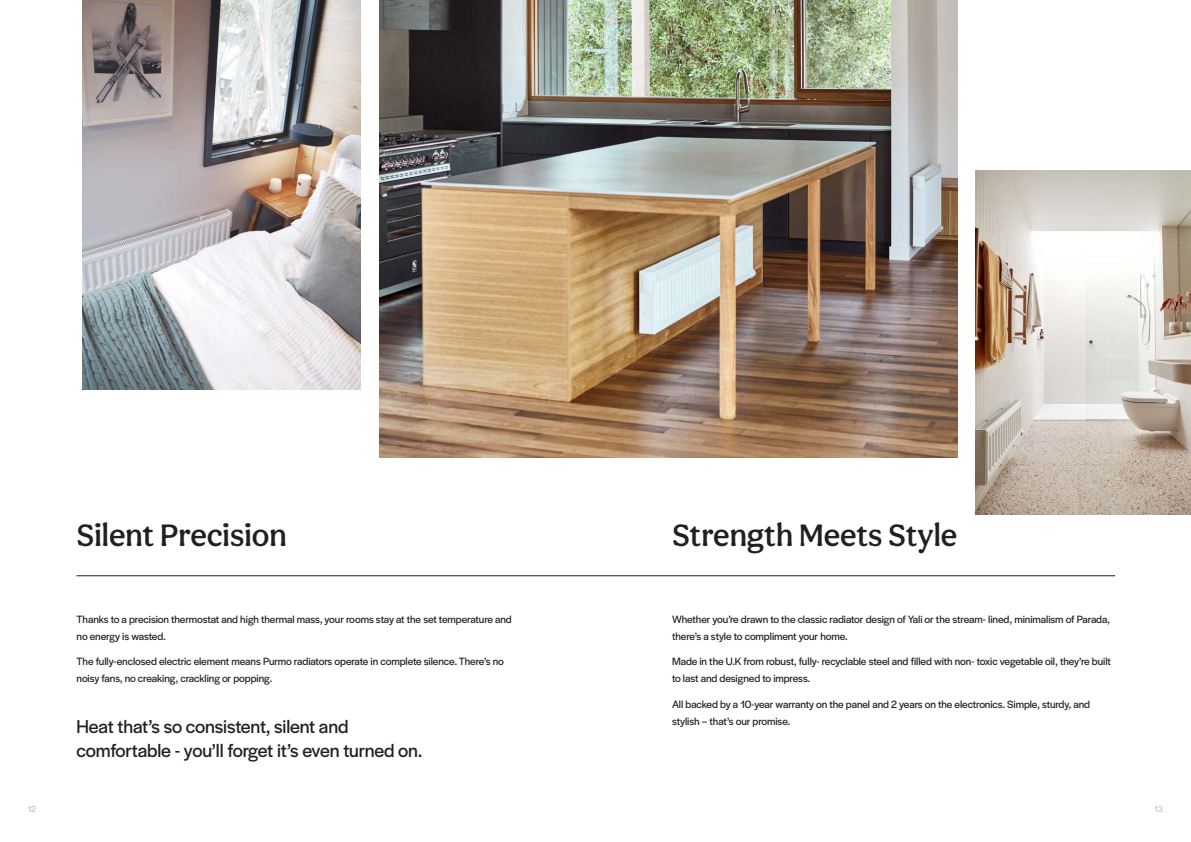
<style>
.page{position:relative;width:1191px;height:842px;background:#fff}
.page>*{position:absolute;margin:0;border:0;box-sizing:border-box;transform-origin:0 0}
.t1{font:500 32px "Aesthet Nova";color:#231f20}
.t2{font:19.4px/24.3px "Halyard Display";letter-spacing:-.01em;color:#231f20}
.t3{font:11px/17px "Halyard Display";letter-spacing:-.005em;color:#231f20}
.t4{font:9px "Halyard Display";color:#b9c0c3}
</style>
<div class="page">
<hr style="left:77px;top:575px;width:1038px;height:1px;background:#231f20">
<img style="left:82px;top:0;width:278px;height:390px">
<img style="left:380px;top:0;width:577px;height:458px">
<img style="left:975px;top:170px;width:216px;height:344px">
<p class="t1" style="left:77px;top:516px;width:212px">Silent Precision</p>
<p class="t1" style="left:672px;top:516px;width:287px">Strength Meets Style</p>
<p class="t3" style="left:77px;top:610px;width:437px">Thanks to a precision thermostat and high thermal mass, your rooms stay at the set temperature and no energy is wasted.</p>
<p class="t3" style="left:77px;top:652px;width:429px">The fully-enclosed electric element means Purmo radiators operate in complete silence. There’s no noisy fans, no creaking, crackling or popping.</p>
<p class="t2" style="left:77px;top:713px;width:347px">Heat that’s so consistent, silent and comfortable - you’ll forget it’s even turned on.</p>
<p class="t3" style="left:672px;top:610px;width:439px">Whether you’re drawn to the classic radiator design of Yali or the stream- lined, minimalism of Parada, there’s a style to compliment your home.</p>
<p class="t3" style="left:672px;top:652px;width:440px">Made in the U.K from robust, fully- recyclable steel and filled with non- toxic vegetable oil, they’re built to last and designed to impress.</p>
<p class="t3" style="left:672px;top:695px;width:419px">All backed by a 10-year warranty on the panel and 2 years on the electronics. Simple, sturdy, and stylish – that’s our promise.</p>
<p class="t4" style="left:28px;top:803px;width:10px">12</p>
<p class="t4" style="left:1154px;top:803px;width:10px">13</p>
</div>
